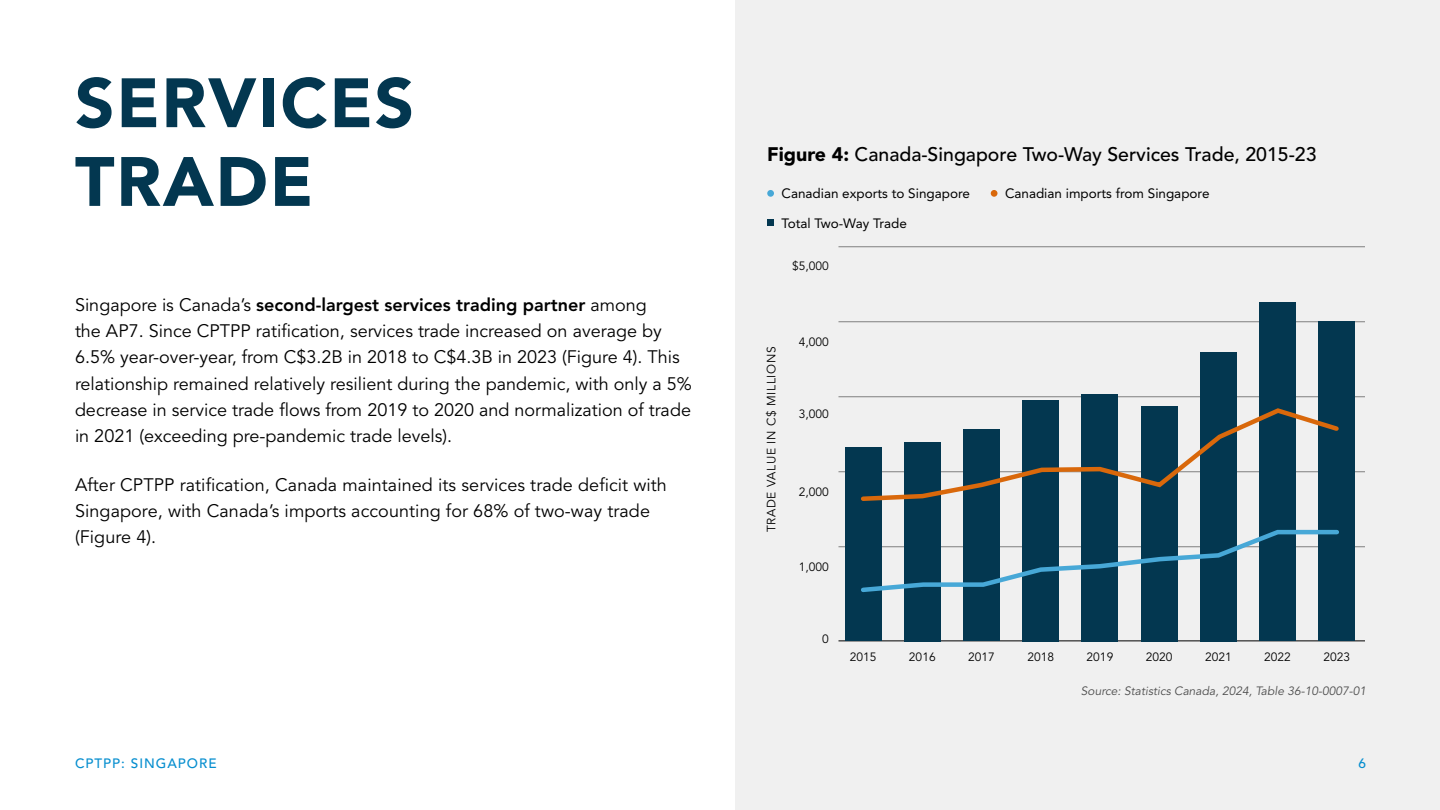
<style>
.page{position:relative;width:1440px;height:810px;background:#fff}
.page>*{position:absolute;margin:0;border:0;box-sizing:border-box;transform-origin:0 0}
.t1{font:900 69px/78.8px "Avenir LT Std";letter-spacing:.025em;color:#033750}
.t2{font:500 19.5px "Avenir LT Std";color:#000}
.t3{font:18px/26.2px "Avenir LT Std";color:#000}
.t4{font:13.5px "Avenir LT Std";color:#000}
.t5{font:500 13.5px "Avenir LT Std";letter-spacing:.075em;color:#068ecf}
.t6{font:12px "Avenir LT Std";color:#000}
.t7{font:italic 12px "Avenir LT Std";color:#4d4d4d}
.t8{font:12px "Avenir LT Std";letter-spacing:.05em;color:#000}
.s1{font-weight:800}
.s2{font-weight:900}
</style>
<div class="page">
<div style="left:736px;top:0;width:704px;height:810px;background:#f0f0f0"></div>
<div style="left:767px;top:220px;width:7px;height:6px;background:#033750"></div>
<div style="left:767px;top:190px;width:7px;height:7px;background:#47a8d7;border-radius:50%"></div>
<div style="left:991px;top:190px;width:7px;height:7px;background:#d9680b;border-radius:50%"></div>
<hr style="left:838px;top:640px;width:527px;height:1px;background:#000">
<hr style="left:838px;top:546px;width:527px;height:1px;background:#808080">
<hr style="left:838px;top:471px;width:527px;height:1px;background:#808080">
<hr style="left:838px;top:396px;width:527px;height:1px;background:#808080">
<hr style="left:838px;top:321px;width:527px;height:1px;background:#808080">
<hr style="left:838px;top:246px;width:527px;height:1px;background:#808080">
<div style="left:845px;top:447px;width:36px;height:194px;background:#033750"></div>
<div style="left:904px;top:442px;width:37px;height:199px;background:#033750"></div>
<div style="left:963px;top:429px;width:37px;height:212px;background:#033750"></div>
<div style="left:1022px;top:400px;width:37px;height:241px;background:#033750"></div>
<div style="left:1082px;top:394px;width:36px;height:247px;background:#033750"></div>
<div style="left:1141px;top:406px;width:37px;height:235px;background:#033750"></div>
<div style="left:1200px;top:352px;width:37px;height:289px;background:#033750"></div>
<div style="left:1259px;top:303px;width:37px;height:338px;background:#033750"></div>
<div style="left:1318px;top:321px;width:37px;height:320px;background:#033750"></div>
<svg style="left:861px;top:406px;width:478px;height:97px"></svg>
<svg style="left:861px;top:528px;width:478px;height:67px"></svg>
<h1 class="t1" style="left:75px;top:64px;width:341px">SERVICES<br>TRADE</h1>
<p class="t3" style="left:75px;top:292px;width:618px">Singapore is Canada’s <span class="s1">second-largest services trading partner</span> among<br>the AP7. Since CPTPP ratification, services trade increased on average by 6.5% year-over-year, from C$3.2B in 2018 to C$4.3B in 2023 (Figure 4). This relationship remained relatively resilient during the pandemic, with only a 5% decrease in service trade flows from 2019 to 2020 and normalization of trade in 2021 (exceeding pre-pandemic trade levels).</p>
<p class="t3" style="left:75px;top:472px;width:594px">After CPTPP ratification, Canada maintained its services trade deficit with<br>Singapore, with Canada’s imports accounting for 68% of two-way trade (Figure 4).</p>
<p class="t2" style="left:767px;top:143px;width:551px"><span class="s2">Figure 4:</span> Canada-Singapore Two-Way Services Trade, 2015-23</p>
<p class="t4" style="left:782px;top:186px;width:190px">Canadian exports to Singapore</p>
<p class="t4" style="left:1005px;top:186px;width:206px">Canadian imports from Singapore</p>
<p class="t4" style="left:782px;top:215px;width:127px">Total Two-Way Trade</p>
<p class="t6" style="left:792px;top:259px;width:38px">$5,000</p>
<p class="t8" style="left:765px;top:532px;width:187px;rotate:-90deg">TRADE VALUE IN C$ MILLIONS</p>
<p class="t6" style="left:799px;top:335px;width:32px">4,000</p>
<p class="t6" style="left:799px;top:407px;width:32px">3,000</p>
<p class="t6" style="left:799px;top:485px;width:32px">2,000</p>
<p class="t6" style="left:799px;top:560px;width:32px">1,000</p>
<p class="t6" style="left:822px;top:632px;width:8px">0</p>
<p class="t6" style="left:850px;top:650px;width:28px">2015</p>
<p class="t6" style="left:909px;top:650px;width:28px">2016</p>
<p class="t6" style="left:968px;top:650px;width:28px">2017</p>
<p class="t6" style="left:1027px;top:650px;width:28px">2018</p>
<p class="t6" style="left:1087px;top:650px;width:28px">2019</p>
<p class="t6" style="left:1146px;top:650px;width:28px">2020</p>
<p class="t6" style="left:1205px;top:650px;width:28px">2021</p>
<p class="t6" style="left:1264px;top:650px;width:28px">2022</p>
<p class="t6" style="left:1324px;top:650px;width:28px">2023</p>
<p class="t7" style="left:1081px;top:684px;width:287px">Source: Statistics Canada, 2024, Table 36-10-0007-01</p>
<p class="t5" style="left:75px;top:756px;width:143px">CPTPP: SINGAPORE</p>
<p class="t5" style="left:1359px;top:756px;width:9px">6</p>
</div>
